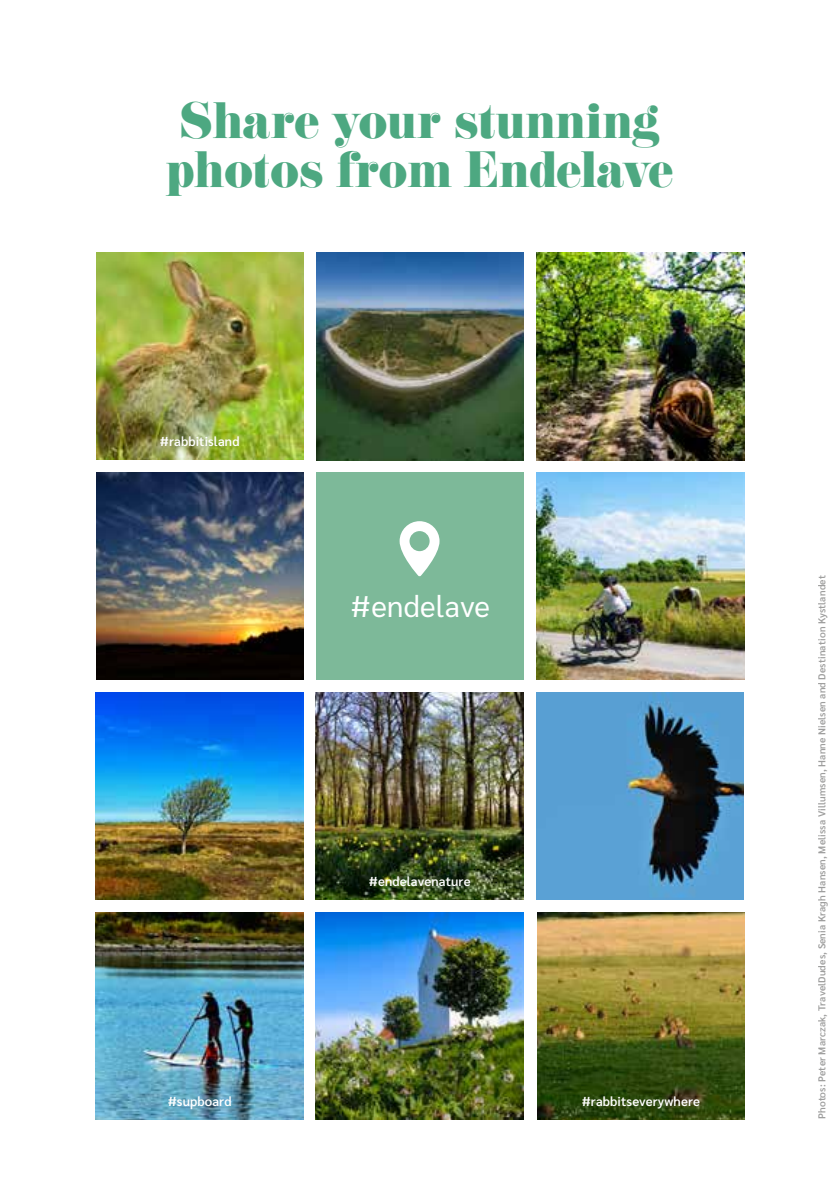
<style>
.page{position:relative;width:840px;height:1191px;background:#fff}
.page>*{position:absolute;margin:0;border:0;box-sizing:border-box;transform-origin:0 0}
.t1{font:44.6px/49px "Eloquent JF Pro";color:#4da881}
.t2{font:29.8px "Sarabun";letter-spacing:.01em;color:#fff}
.t3{font:600 13px "Sarabun";letter-spacing:.01em;color:#fff}
.t4{font:600 10px "Sarabun";letter-spacing:.01em;color:#3c3c3b}
</style>
<div class="page">
<img style="left:537px;top:912px;width:207px;height:207px">
<img style="left:316px;top:912px;width:207px;height:207px">
<img style="left:96px;top:692px;width:207px;height:207px">
<img style="left:316px;top:692px;width:207px;height:207px">
<img style="left:96px;top:252px;width:207px;height:208px">
<img style="left:96px;top:473px;width:207px;height:207px">
<div style="left:316px;top:473px;width:207px;height:207px;background:#7db999"></div>
<img style="left:536px;top:473px;width:207px;height:207px">
<img style="left:316px;top:253px;width:207px;height:207px">
<img style="left:96px;top:912px;width:207px;height:207px">
<img style="left:536px;top:692px;width:207px;height:207px">
<img style="left:536px;top:253px;width:207px;height:207px">
<svg style="left:399px;top:521px;width:40px;height:55px"></svg>
<h1 class="t1" style="left:166px;top:98px;width:508px">Share your stunning photos from Endelave</h1>
<h3 class="t3" style="left:160px;top:434px;width:81px">#rabbitisland</h3>
<h2 class="t2" style="left:350px;top:589px;width:141px">#endelave</h2>
<h3 class="t3" style="left:368px;top:874px;width:103px">#endelavenature</h3>
<h3 class="t3" style="left:168px;top:1093px;width:65px">#supboard</h3>
<h3 class="t3" style="left:581px;top:1093px;width:120px">#rabbitseverywhere</h3>
<p class="t4" style="left:815px;top:1119px;width:545px;rotate:-90deg">Photos: Peter Marczak, TravelDudes, Senia Kragh Hansen, Melissa Villumsen, Hanne Nielsen and Destination Kystlandet</p>
</div>
